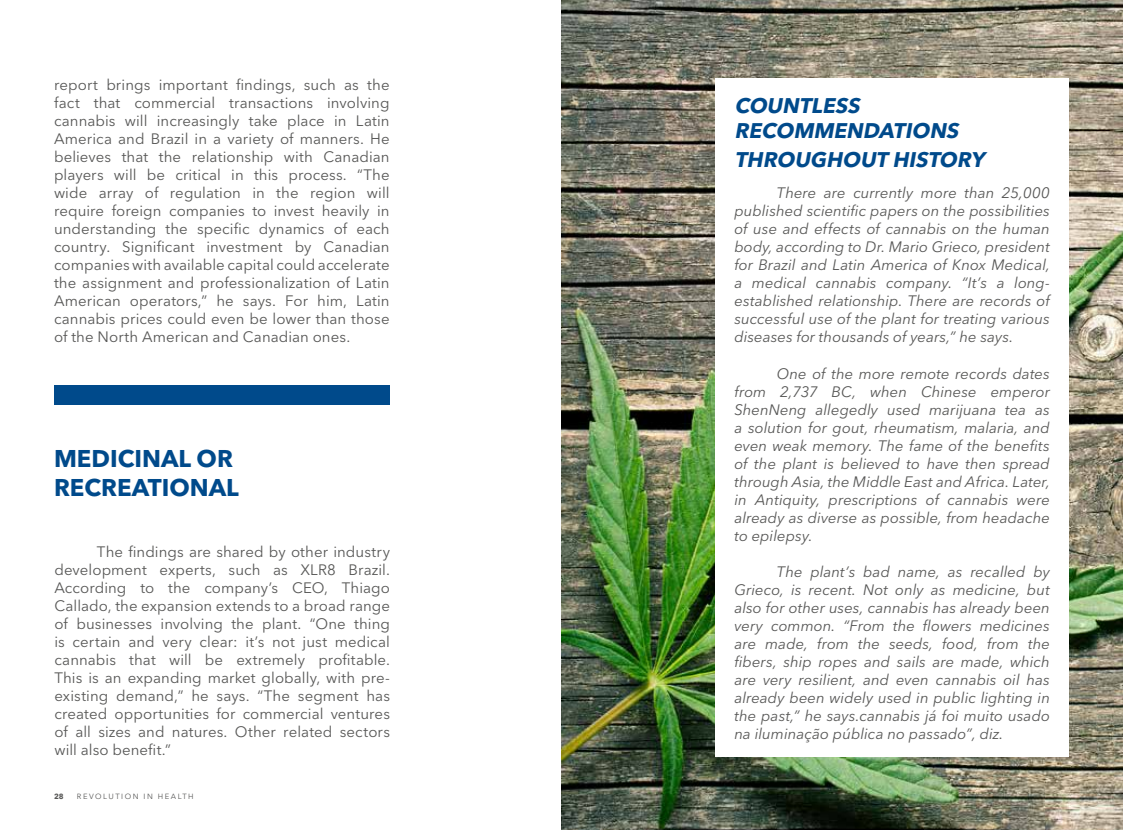
<style>
.page{position:relative;width:1123px;height:830px;background:#fff}
.page>*{position:absolute;margin:0;border:0;box-sizing:border-box;transform-origin:0 0}
.t1{font:700 24px/28.8px "Avenir Next LT Pro";color:#004a8b}
.t2{font:italic 700 21px/25.2px "Avenir Next LT Pro";color:#004a8b}
.t3{font:italic 15px/18px "Avenir Next LT Pro";color:#575756;text-align:justify}
.t4{font:15px/18px "Avenir Next LT Pro";letter-spacing:.005em;color:#575756;text-align:justify}
.t5{font:7.5px "Avenir Next LT Pro";letter-spacing:.2em;color:#575756}
.t6{font:700 7.5px "Avenir Next LT Pro";color:#575756}
</style>
<div class="page">
<div style="left:54px;top:385px;width:336px;height:20px;background:#004a8b"></div>
<img style="left:561px;top:0;width:562px;height:829px">
<div style="left:715px;top:79px;width:354px;height:677px;background:#fff"></div>
<p class="t4" style="left:54px;top:76px;width:337px">report brings important findings, such as the fact that commercial transactions involving cannabis will increasingly take place in Latin America and Brazil in a variety of manners. He believes that the relationship with Canadian players will be critical in this process. “The wide array of regulation in the region will require foreign companies to invest heavily in understanding the specific dynamics of each country. Significant investment by Canadian companies with available capital could accelerate the assignment and professionalization of Latin American operators,” he says. For him, Latin cannabis prices could even be lower than those of the North American and Canadian ones.</p>
<h1 class="t1" style="left:54px;top:444px;width:186px">MEDICINAL OR<br>RECREATIONAL</h1>
<p class="t4" style="left:54px;top:542px;width:337px;text-indent:43px">The findings are shared by other industry development experts, such as XLR8 Brazil.<br>According to the company’s CEO, Thiago Callado, the expansion extends to a broad range of businesses involving the plant. “One thing is certain and very clear: it’s not just medical cannabis that will be extremely profitable.<br>This is an expanding market globally, with pre&shy;existing demand,” he says. “The segment has created opportunities for commercial ventures of all sizes and natures. Other related sectors will also benefit.”</p>
<p class="t6" style="left:54px;top:790px;width:11px">28</p>
<p class="t5" style="left:77px;top:791px;width:118px">REVOLUTION IN HEALTH</p>
<h2 class="t2" style="left:734px;top:92px;width:230px">COUNTLESS<br>RECOMMENDATIONS</h2>
<h2 class="t2" style="left:734px;top:146px;width:256px">THROUGHOUT HISTORY</h2>
<p class="t3" style="left:734px;top:184px;width:317px;text-indent:43px">There are currently more than 25,000 published scientific papers on the possibilities of use and effects of cannabis on the human body, according to Dr. Mario Grieco, president for Brazil and Latin America of Knox Medical, a medical cannabis company. “It’s a long&shy;established relationship. There are records of successful use of the plant for treating various diseases for thousands of years,” he says.</p>
<p class="t3" style="left:734px;top:364px;width:317px;text-indent:43px">One of the more remote records dates from 2,737 BC, when Chinese emperor ShenNeng allegedly used marijuana tea as a solution for gout, rheumatism, malaria, and even weak memory. The fame of the benefits of the plant is believed to have then spread through Asia, the Middle East and Africa. Later, in Antiquity, prescriptions of cannabis were already as diverse as possible, from headache to epilepsy.</p>
<p class="t3" style="left:734px;top:562px;width:317px;text-indent:43px">The plant’s bad name, as recalled by Grieco, is recent. Not only as medicine, but also for other uses, cannabis has already been very common. “From the flowers medicines are made, from the seeds, food, from the fibers, ship ropes and sails are made, which are very resilient, and even cannabis oil has already been widely used in public lighting in the past,” he says.cannabis já foi muito usado na iluminação pública no passado”, diz.</p>
</div>
